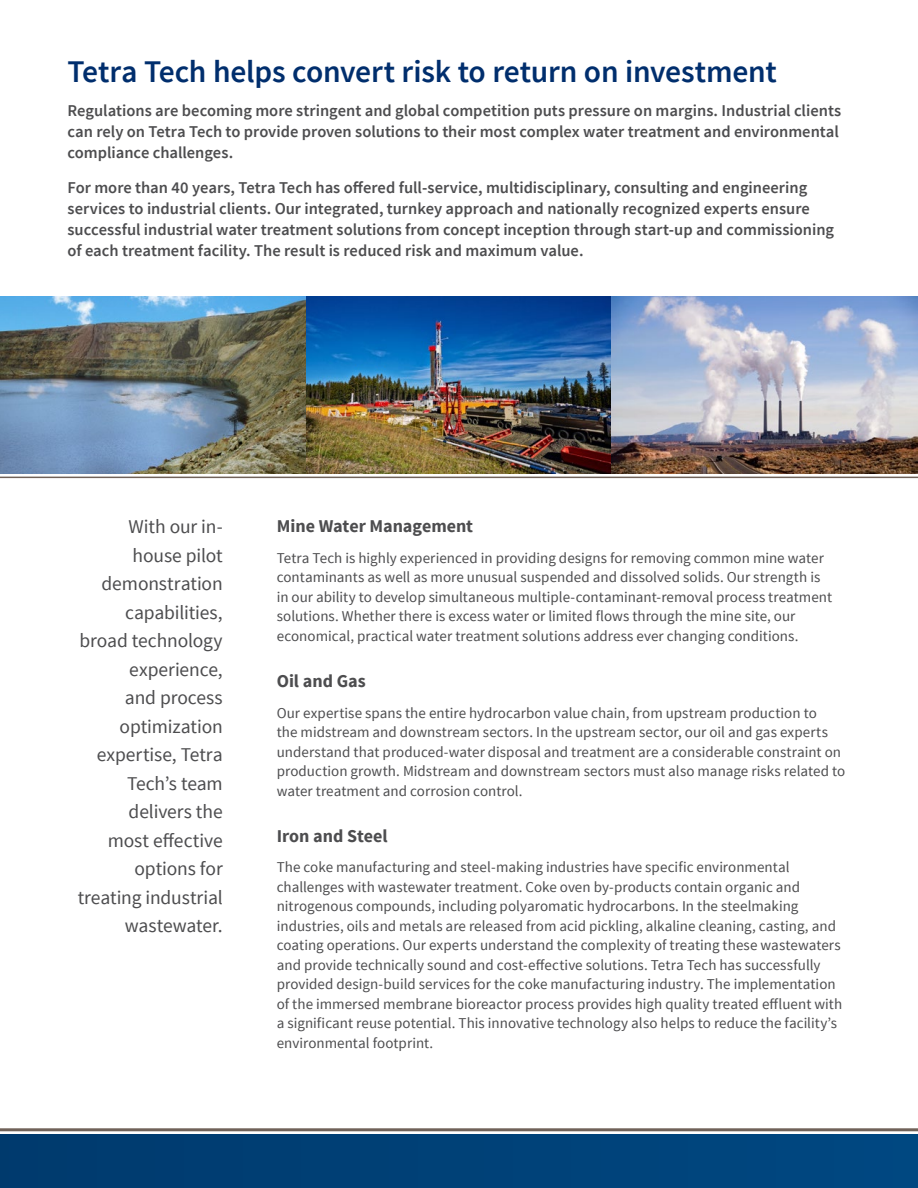
<style>
.page{position:relative;width:918px;height:1188px;background:#fff}
.page>*{position:absolute;margin:0;border:0;box-sizing:border-box;transform-origin:0 0}
.t1{font:600 31.5px "Source Sans Pro";letter-spacing:-.005em;color:#002e6d}
.t2{font:19.5px/28.5px "Source Sans Pro";letter-spacing:-.005em;color:#4d4d4f;text-align:right}
.t3{font:700 18px "Source Sans Pro";color:#4d4d4f}
.t4{font:600 16.5px/21px "Source Sans Pro";color:#4d4d4f}
.t5{font:15px/19.5px "Source Sans Pro";color:#4d4d4f}
</style>
<div class="page">
<div style="left:0;top:1134px;width:918px;height:54px;background:#004177"></div>
<hr style="left:0;top:1128px;width:918px;height:3px;background:#706259">
<hr style="left:0;top:477px;width:918px;height:1px;background:#706259">
<img style="left:0;top:297px;width:306px;height:177px">
<img style="left:306px;top:297px;width:306px;height:177px">
<img style="left:612px;top:297px;width:306px;height:177px">
<h1 class="t1" style="left:68px;top:52px;width:711px">Tetra Tech helps convert risk to return on investment</h1>
<p class="t4" style="left:68px;top:101px;width:775px">Regulations are becoming more stringent and global competition puts pressure on margins. Industrial clients can rely on Tetra Tech to provide proven solutions to their most complex water treatment and environmental compliance challenges.</p>
<p class="t4" style="left:68px;top:177px;width:768px">For more than 40 years, Tetra Tech has offered full-service, multidisciplinary, consulting and engineering services to industrial clients. Our integrated, turnkey approach and nationally recognized experts ensure successful industrial water treatment solutions from concept inception through start-up and commissioning of each treatment facility. The result is reduced risk and maximum value.</p>
<h2 class="t2" style="left:78px;top:513px;width:147px">With our in&shy;house pilot demonstration capabilities, broad technology experience,<br>and process optimization expertise, Tetra<br>Tech’s team delivers the<br>most effective options for treating industrial wastewater.</h2>
<p class="t3" style="left:277px;top:515px;width:198px">Mine Water Management</p>
<p class="t5" style="left:277px;top:548px;width:557px">Tetra Tech is highly experienced in providing designs for removing common mine water contaminants as well as more unusual suspended and dissolved solids. Our strength is in our ability to develop simultaneous multiple-contaminant-removal process treatment solutions. Whether there is excess water or limited flows through the mine site, our economical, practical water treatment solutions address ever changing conditions.</p>
<p class="t3" style="left:277px;top:670px;width:91px">Oil and Gas</p>
<p class="t5" style="left:277px;top:703px;width:570px">Our expertise spans the entire hydrocarbon value chain, from upstream production to<br>the midstream and downstream sectors. In the upstream sector, our oil and gas experts understand that produced-water disposal and treatment are a considerable constraint on production growth. Midstream and downstream sectors must also manage risks related to water treatment and corrosion control.</p>
<p class="t3" style="left:277px;top:825px;width:112px">Iron and Steel</p>
<p class="t5" style="left:277px;top:858px;width:567px">The coke manufacturing and steel-making industries have specific environmental challenges with wastewater treatment. Coke oven by-products contain organic and nitrogenous compounds, including polyaromatic hydrocarbons. In the steelmaking industries, oils and metals are released from acid pickling, alkaline cleaning, casting, and coating operations. Our experts understand the complexity of treating these wastewaters and provide technically sound and cost-effective solutions. Tetra Tech has successfully provided design-build services for the coke manufacturing industry. The implementation of the immersed membrane bioreactor process provides high quality treated effluent with a significant reuse potential. This innovative technology also helps to reduce the facility’s environmental footprint.</p>
</div>
